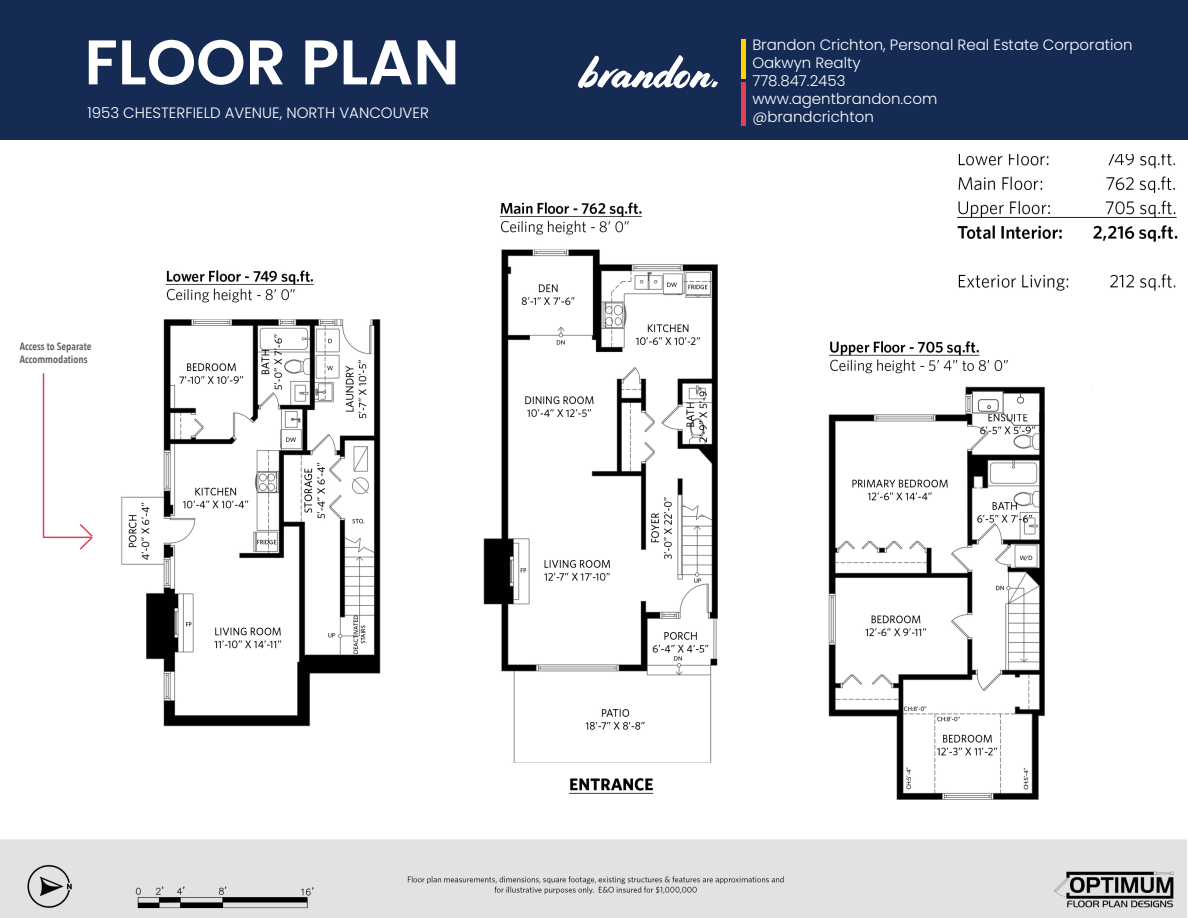
<style>
.page{position:relative;width:1188px;height:918px;background:#fff}
.page>*{position:absolute;margin:0;border:0;box-sizing:border-box;transform-origin:0 0}
.Address{font:600 63px "Poppins";color:#fff}
.Address-2{font:300 15px "Poppins";color:#fff}
.Subtitle__Left_Justified{font:600 10.5px/12.6px "Avenir Next Condensed";color:#57585a}
</style>
<div class="page">
<img style="left:0;top:154px;width:1186px;height:764px">
<div style="left:972px;top:394px;width:67px;height:19px;background:#fff"></div>
<div style="left:972px;top:391px;width:31px;height:22px;background:#fff"></div>
<div style="left:972px;top:391px;width:32px;height:22px;border:1px solid #58595b"></div>
<svg style="left:1002px;top:412px;width:38px;height:16px"></svg>
<div style="left:1017px;top:397px;width:7px;height:6px;border:1px solid #58595b;border-radius:50%"></div>
<svg style="left:1018px;top:390px;width:5px;height:7px"></svg>
<div style="left:978px;top:399px;width:20px;height:12px;border:1px solid #575757;border-radius:3px"></div>
<svg style="left:987px;top:405px;width:4px;height:4px"></svg>
<hr style="left:1040px;top:412px;width:4px;height:20px;background:#000">
<svg style="left:42px;top:372px;width:52px;height:179px"></svg>
<div style="left:0;top:0;width:1188px;height:139px;background:#152b54"></div>
<hr style="left:741px;top:82px;width:4px;height:43px;background:#e34057">
<hr style="left:741px;top:40px;width:4px;height:39px;background:#ffd400">
<img style="left:579px;top:56px;width:138px;height:33px">
<p class="Address" style="left:84px;top:26px;width:377px">FLOOR PLAN</p>
<p class="Address-2" style="left:752px;top:36px;width:382px">Brandon Crichton, Personal Real Estate Corporation</p>
<p class="Address-2" style="left:752px;top:54px;width:110px">Oakwyn Realty</p>
<p class="Address-2" style="left:752px;top:72px;width:95px">778.847.2453</p>
<p class="Address-2" style="left:752px;top:90px;width:187px">www.agentbrandon.com</p>
<p class="Address-2" style="left:752px;top:108px;width:123px">@brandcrichton</p>
<p class="Address-2" style="left:87px;top:104px;width:343px">1953 CHESTERFIELD AVENUE, NORTH VANCOUVER</p>
<p class="Subtitle__Left_Justified" style="left:20px;top:340px;width:73px">Access to Separate<br>Accommodations</p>
</div>
